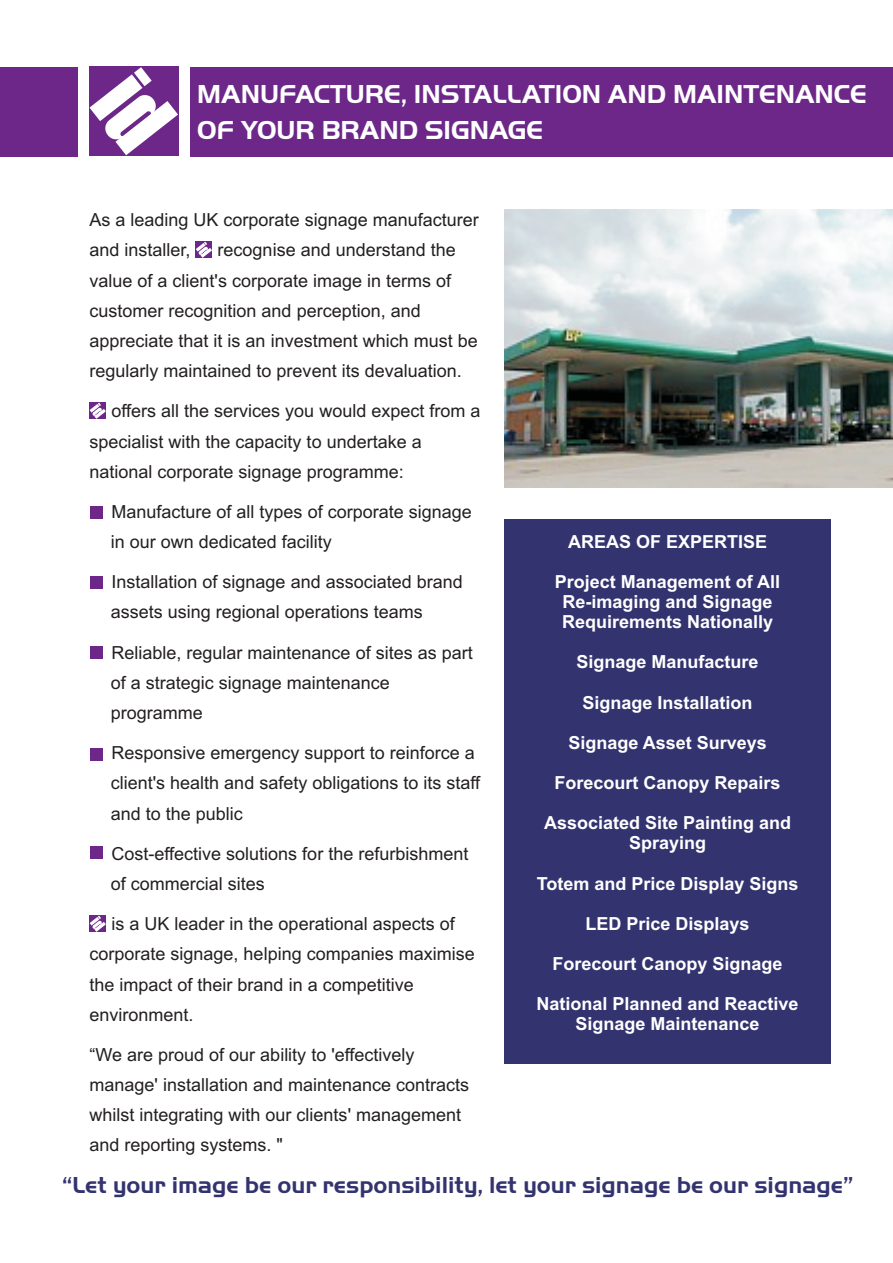
<style>
.page{position:relative;width:893px;height:1263px;background:#fff}
.page>*{position:absolute;margin:0;border:0;box-sizing:border-box;transform-origin:0 0}
.t1{font:700 27px/36.3px "Handel Got D";color:#fff}
.t2{font:700 24px "Handel Got D";color:#33336f}
.t3{font:18px/30.2px "Arial";color:#231f20}
.t4{font:700 18px/20.1px "Arial";color:#fff;text-align:center}
</style>
<div class="page">
<div style="left:89px;top:66px;width:90px;height:90px;background:#6c2789"></div>
<svg style="left:89px;top:67px;width:89px;height:88px"></svg>
<div style="left:190px;top:68px;width:703px;height:89px;background:#6c2789"></div>
<div style="left:0;top:68px;width:78px;height:89px;background:#6c2789"></div>
<div style="left:504px;top:520px;width:327px;height:544px;background:#33336f"></div>
<img style="left:504px;top:210px;width:389px;height:277px">
<div style="left:196px;top:241px;width:16px;height:17px;background:#6c2789"></div>
<svg style="left:196px;top:242px;width:16px;height:16px"></svg>
<div style="left:90px;top:402px;width:16px;height:17px;background:#6c2789"></div>
<svg style="left:90px;top:403px;width:16px;height:16px"></svg>
<div style="left:90px;top:915px;width:16px;height:17px;background:#6c2789"></div>
<svg style="left:90px;top:916px;width:16px;height:16px"></svg>
<div style="left:90px;top:505px;width:13px;height:13px;background:#6c2789"></div>
<div style="left:90px;top:646px;width:13px;height:13px;background:#6c2789"></div>
<div style="left:90px;top:748px;width:13px;height:13px;background:#6c2789"></div>
<div style="left:90px;top:846px;width:13px;height:13px;background:#6c2789"></div>
<div style="left:90px;top:576px;width:13px;height:13px;background:#6c2789"></div>
<h1 class="t1" style="left:197px;top:76px;width:671px">MANUFACTURE, INSTALLATION AND MAINTENANCE<br>OF YOUR BRAND SIGNAGE</h1>
<p class="t3" style="left:90px;top:207px;width:391px">As a leading UK corporate signage manufacturer and installer, iD recognise and understand the value of a client's corporate image in terms of customer recognition and perception, and appreciate that it is an investment which must be regularly maintained to prevent its devaluation.</p>
<p class="t3" style="left:90px;top:398px;width:392px">iD offers all the services you would expect from a specialist with the capacity to undertake a national corporate signage programme:</p>
<p class="t3" style="left:111px;top:498px;width:362px">Manufacture of all types of corporate signage in our own dedicated facility</p>
<p class="t3" style="left:111px;top:569px;width:353px">Installation of signage and associated brand assets using regional operations teams</p>
<p class="t3" style="left:111px;top:639px;width:363px">Reliable, regular maintenance of sites as part of a strategic signage maintenance programme</p>
<p class="t3" style="left:111px;top:739px;width:371px">Responsive emergency support to reinforce a client's health and safety obligations to its staff and to the public</p>
<p class="t3" style="left:111px;top:840px;width:359px">Cost-effective solutions for the refurbishment of commercial sites</p>
<p class="t3" style="left:90px;top:910px;width:387px">iD is a UK leader in the operational aspects of corporate signage, helping companies maximise the impact of their brand in a competitive environment.</p>
<p class="t3" style="left:90px;top:1041px;width:381px">“We are proud of our ability to 'effectively manage' installation and maintenance contracts whilst integrating with our clients' management and reporting systems. "</p>
<p class="t4" style="left:568px;top:533px;width:201px">AREAS OF EXPERTISE</p>
<p class="t4" style="left:555px;top:573px;width:227px">Project Management of All<br>Re-imaging and Signage<br>Requirements Nationally</p>
<p class="t4" style="left:576px;top:654px;width:184px">Signage Manufacture</p>
<p class="t4" style="left:582px;top:694px;width:172px">Signage Installation</p>
<p class="t4" style="left:568px;top:734px;width:200px">Signage Asset Surveys</p>
<p class="t4" style="left:554px;top:774px;width:228px">Forecourt Canopy Repairs</p>
<p class="t4" style="left:544px;top:814px;width:249px">Associated Site Painting and<br>Spraying</p>
<p class="t4" style="left:537px;top:875px;width:263px">Totem and Price Display Signs</p>
<p class="t4" style="left:585px;top:915px;width:166px">LED Price Displays</p>
<p class="t4" style="left:552px;top:955px;width:232px">Forecourt Canopy Signage</p>
<p class="t4" style="left:536px;top:995px;width:264px">National Planned and Reactive<br>Signage Maintenance</p>
<h2 class="t2" style="left:62px;top:1173px;width:793px">“Let your image be our responsibility, let your signage be our signage”</h2>
</div>
